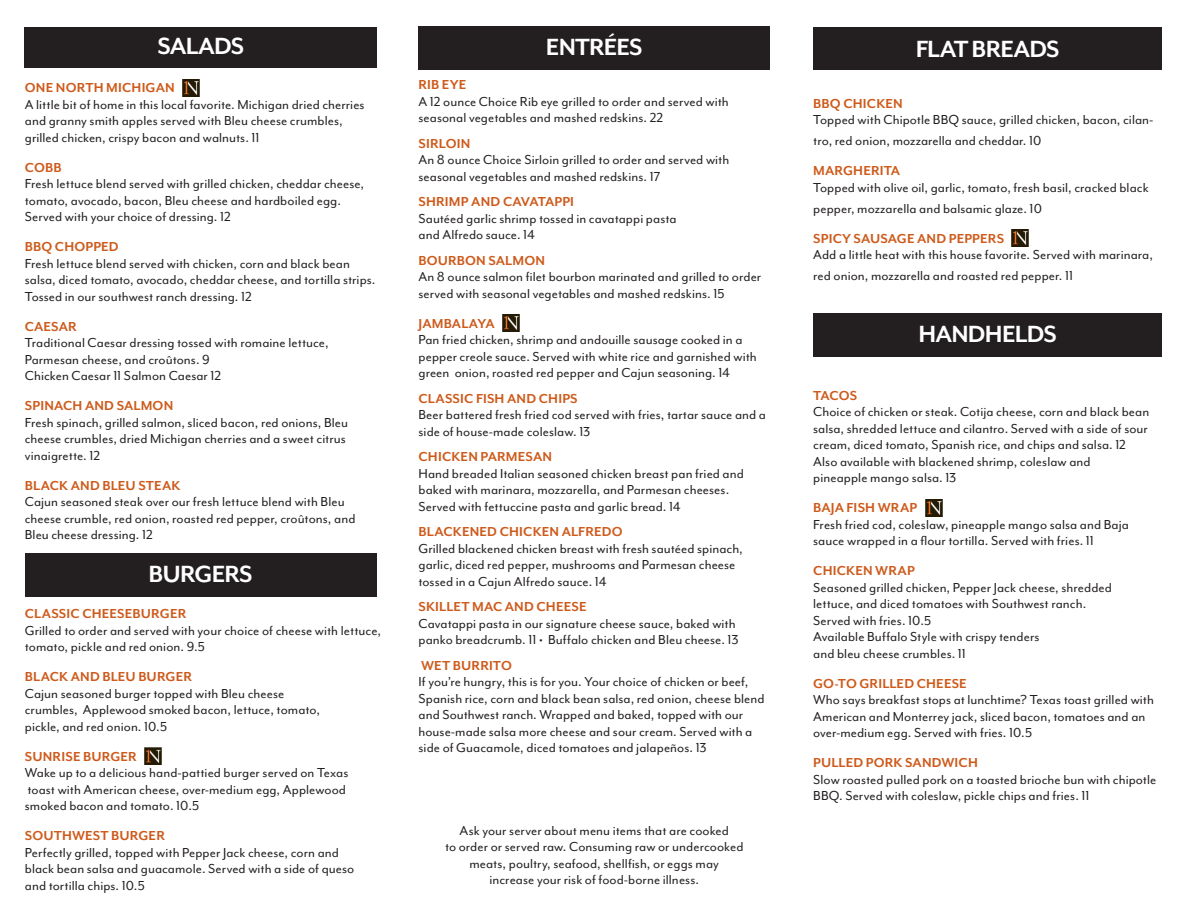
<style>
.page{position:relative;width:1188px;height:918px;background:#fff}
.page>*{position:absolute;margin:0;border:0;box-sizing:border-box;transform-origin:0 0}
.t1{font:700 27px "Mr Eaves Mod OT";letter-spacing:-.03em;color:#fff}
.t2{font:15px/16.5px "Mr Eaves Mod OT";letter-spacing:.005em;color:#231f20}
.t3{font:700 15px "Mr Eaves Mod OT";letter-spacing:.01em;color:#ce5b1c}
</style>
<div class="page">
<div style="left:25px;top:27px;width:352px;height:40px;background:#231f20"></div>
<img style="left:183px;top:79px;width:16px;height:17px">
<div style="left:813px;top:27px;width:349px;height:43px;background:#231f20"></div>
<img style="left:1012px;top:230px;width:17px;height:17px">
<div style="left:813px;top:313px;width:349px;height:43px;background:#231f20"></div>
<img style="left:925px;top:499px;width:17px;height:17px">
<div style="left:418px;top:27px;width:352px;height:43px;background:#231f20"></div>
<img style="left:502px;top:314px;width:17px;height:17px">
<div style="left:25px;top:554px;width:351px;height:43px;background:#231f20"></div>
<img style="left:145px;top:748px;width:17px;height:17px">
<p class="t1" style="left:157px;top:32px;width:88px">SALADS</p>
<p class="t3" style="left:25px;top:80px;width:151px">ONE NORTH MICHIGAN</p>
<p class="t2" style="left:25px;top:96px;width:341px">A little bit of home in this local favorite. Michigan dried cherries and granny smith apples served with Bleu cheese crumbles, grilled chicken, crispy bacon and walnuts. 11</p>
<p class="t3" style="left:25px;top:159px;width:38px">COBB</p>
<p class="t2" style="left:25px;top:176px;width:341px">Fresh lettuce blend served with grilled chicken, cheddar cheese, tomato, avocado, bacon, Bleu cheese and hardboiled egg.<br>Served with your choice of dressing. 12</p>
<p class="t3" style="left:25px;top:239px;width:95px">BBQ CHOPPED</p>
<p class="t2" style="left:25px;top:255px;width:352px">Fresh lettuce blend served with chicken, corn and black bean salsa, diced tomato, avocado, cheddar cheese, and tortilla strips.<br>Tossed in our southwest ranch dressing. 12</p>
<p class="t3" style="left:25px;top:318px;width:54px">CAESAR</p>
<p class="t2" style="left:25px;top:335px;width:305px">Traditional Caesar dressing tossed with romaine lettuce,<br>Parmesan cheese, and croûtons. 9</p>
<p class="t2" style="left:25px;top:368px;width:198px">Chicken Caesar 11 Salmon Caesar 12</p>
<p class="t3" style="left:25px;top:398px;width:150px">SPINACH AND SALMON</p>
<p class="t2" style="left:25px;top:414px;width:325px">Fresh spinach, grilled salmon, sliced bacon, red onions, Bleu cheese crumbles, dried Michigan cherries and a sweet citrus vinaigrette. 12</p>
<p class="t3" style="left:25px;top:477px;width:157px">BLACK AND BLEU STEAK</p>
<p class="t2" style="left:25px;top:494px;width:332px">Cajun seasoned steak over our fresh lettuce blend with Bleu cheese crumble, red onion, roasted red pepper, croûtons, and<br>Bleu cheese dressing. 12</p>
<p class="t1" style="left:149px;top:559px;width:106px">BURGERS</p>
<p class="t3" style="left:25px;top:606px;width:163px">CLASSIC CHEESEBURGER</p>
<p class="t2" style="left:25px;top:622px;width:358px">Grilled to order and served with your choice of cheese with lettuce, tomato, pickle and red onion. 9.5</p>
<p class="t3" style="left:25px;top:669px;width:169px">BLACK AND BLEU BURGER</p>
<p class="t2" style="left:25px;top:685px;width:261px">Cajun seasoned burger topped with Bleu cheese</p>
<p class="t2" style="left:25px;top:702px;width:297px">crumbles, Applewood smoked bacon, lettuce, tomato,</p>
<p class="t2" style="left:25px;top:718px;width:144px">pickle, and red onion. 10.5</p>
<p class="t3" style="left:25px;top:748px;width:114px">SUNRISE BURGER</p>
<p class="t2" style="left:25px;top:765px;width:325px">Wake up to a delicious hand-pattied burger served on Texas</p>
<p class="t2" style="left:25px;top:781px;width:323px">toast with American cheese, over-medium egg, Applewood smoked bacon and tomato. 10.5</p>
<p class="t3" style="left:25px;top:828px;width:142px">SOUTHWEST BURGER</p>
<p class="t2" style="left:25px;top:844px;width:316px">Perfectly grilled, topped with Pepper Jack cheese, corn and</p>
<p class="t2" style="left:25px;top:861px;width:331px">black bean salsa and guacamole. Served with a side of queso</p>
<p class="t2" style="left:25px;top:877px;width:121px">and tortilla chips. 10.5</p>
<p class="t1" style="left:546px;top:32px;width:98px">ENTRÉES</p>
<p class="t3" style="left:418px;top:76px;width:50px">RIB EYE</p>
<p class="t2" style="left:418px;top:93px;width:312px">A 12 ounce Choice Rib eye grilled to order and served with seasonal vegetables and mashed redskins. 22</p>
<p class="t3" style="left:418px;top:135px;width:53px">SIRLOIN</p>
<p class="t2" style="left:418px;top:151px;width:312px">An 8 ounce Choice Sirloin grilled to order and served with seasonal vegetables and mashed redskins. 17</p>
<p class="t3" style="left:418px;top:193px;width:157px">SHRIMP AND CAVATAPPI</p>
<p class="t2" style="left:418px;top:210px;width:260px">Sautéed garlic shrimp tossed in cavatappi pasta</p>
<p class="t2" style="left:418px;top:226px;width:118px">and Alfredo sauce. 14</p>
<p class="t3" style="left:418px;top:252px;width:128px">BOURBON SALMON</p>
<p class="t2" style="left:418px;top:268px;width:344px">An 8 ounce salmon filet bourbon marinated and grilled to order served with seasonal vegetables and mashed redskins. 15</p>
<p class="t3" style="left:418px;top:315px;width:78px">JAMBALAYA</p>
<p class="t2" style="left:418px;top:331px;width:340px">Pan fried chicken, shrimp and andouille sausage cooked in a pepper creole sauce. Served with white rice and garnished with green onion, roasted red pepper and Cajun seasoning. 14</p>
<p class="t3" style="left:418px;top:390px;width:161px">CLASSIC FISH AND CHIPS</p>
<p class="t2" style="left:418px;top:406px;width:349px">Beer battered fresh fried cod served with fries, tartar sauce and a side of house-made coleslaw. 13</p>
<p class="t3" style="left:418px;top:448px;width:135px">CHICKEN PARMESAN</p>
<p class="t2" style="left:418px;top:465px;width:327px">Hand breaded Italian seasoned chicken breast pan fried and baked with marinara, mozzarella, and Parmesan cheeses.<br>Served with fettuccine pasta and garlic bread. 14</p>
<p class="t3" style="left:418px;top:523px;width:206px">BLACKENED CHICKEN ALFREDO</p>
<p class="t2" style="left:418px;top:540px;width:326px">Grilled blackened chicken breast with fresh sautéed spinach, garlic, diced red pepper, mushrooms and Parmesan cheese tossed in a Cajun Alfredo sauce. 14</p>
<p class="t3" style="left:418px;top:598px;width:170px">SKILLET MAC AND CHEESE</p>
<p class="t2" style="left:418px;top:615px;width:322px">Cavatappi pasta in our signature cheese sauce, baked with panko breadcrumb. 11 • Buffalo chicken and Bleu cheese. 13</p>
<p class="t3" style="left:421px;top:657px;width:92px">WET BURRITO</p>
<p class="t2" style="left:418px;top:673px;width:348px">If you’re hungry, this is for you. Your choice of chicken or beef, Spanish rice, corn and black bean salsa, red onion, cheese blend and Southwest ranch. Wrapped and baked, topped with our house-made salsa more cheese and sour cream. Served with a side of Guacamole, diced tomatoes and jalapeños. 13</p>
<p class="t2" style="left:460px;top:822px;width:271px">Ask your server about menu items that are cooked</p>
<p class="t2" style="left:445px;top:839px;width:300px">to order or served raw. Consuming raw or undercooked</p>
<p class="t2" style="left:469px;top:855px;width:251px">meats, poultry, seafood, shellfish, or eggs may</p>
<p class="t2" style="left:489px;top:872px;width:211px">increase your risk of food-borne illness.</p>
<p class="t1" style="left:916px;top:34px;width:145px">FLAT BREADS</p>
<p class="t3" style="left:813px;top:95px;width:91px">BBQ CHICKEN</p>
<p class="t2" style="left:813px;top:109px;width:342px;line-height:21px">Topped with Chipotle BBQ sauce, grilled chicken, bacon, cilan&shy;tro, red onion, mozzarella and cheddar. 10</p>
<p class="t3" style="left:813px;top:163px;width:89px">MARGHERITA</p>
<p class="t2" style="left:813px;top:177px;width:337px;line-height:21px">Topped with olive oil, garlic, tomato, fresh basil, cracked black pepper, mozzarella and balsamic glaze. 10</p>
<p class="t3" style="left:813px;top:230px;width:192px">SPICY SAUSAGE AND PEPPERS</p>
<p class="t2" style="left:813px;top:244px;width:341px;line-height:21px">Add a little heat with this house favorite. Served with marinara, red onion, mozzarella and roasted red pepper. 11</p>
<p class="t1" style="left:918px;top:320px;width:140px">HANDHELDS</p>
<p class="t3" style="left:813px;top:387px;width:45px">TACOS</p>
<p class="t2" style="left:813px;top:404px;width:338px;text-align:justify">Choice of chicken or steak. Cotija cheese, corn and black bean salsa, shredded lettuce and cilantro. Served with a side of sour cream, diced tomato, Spanish rice, and chips and salsa. 12</p>
<p class="t2" style="left:813px;top:453px;width:279px">Also available with blackened shrimp, coleslaw and</p>
<p class="t2" style="left:813px;top:470px;width:145px">pineapple mango salsa. 13</p>
<p class="t3" style="left:813px;top:500px;width:106px">BAJA FISH WRAP</p>
<p class="t2" style="left:813px;top:516px;width:317px">Fresh fried cod, coleslaw, pineapple mango salsa and Baja sauce wrapped in a flour tortilla. Served with fries. 11</p>
<p class="t3" style="left:813px;top:563px;width:103px">CHICKEN WRAP</p>
<p class="t2" style="left:813px;top:579px;width:300px">Seasoned grilled chicken, Pepper Jack cheese, shredded</p>
<p class="t2" style="left:813px;top:596px;width:275px">lettuce, and diced tomatoes with Southwest ranch.</p>
<p class="t2" style="left:813px;top:612px;width:119px">Served with fries. 10.5</p>
<p class="t2" style="left:813px;top:629px;width:228px">Available Buffalo Style with crispy tenders</p>
<p class="t2" style="left:813px;top:645px;width:154px">and bleu cheese crumbles. 11</p>
<p class="t3" style="left:813px;top:675px;width:155px">GO-TO GRILLED CHEESE</p>
<p class="t2" style="left:813px;top:692px;width:342px">Who says breakfast stops at lunchtime? Texas toast grilled with<br>American and Monterrey jack, sliced bacon, tomatoes and an over-medium egg. Served with fries. 10.5</p>
<p class="t3" style="left:813px;top:755px;width:166px">PULLED PORK SANDWICH</p>
<p class="t2" style="left:813px;top:771px;width:345px">Slow roasted pulled pork on a toasted brioche bun with chipotle<br>BBQ. Served with coleslaw, pickle chips and fries. 11</p>
</div>
